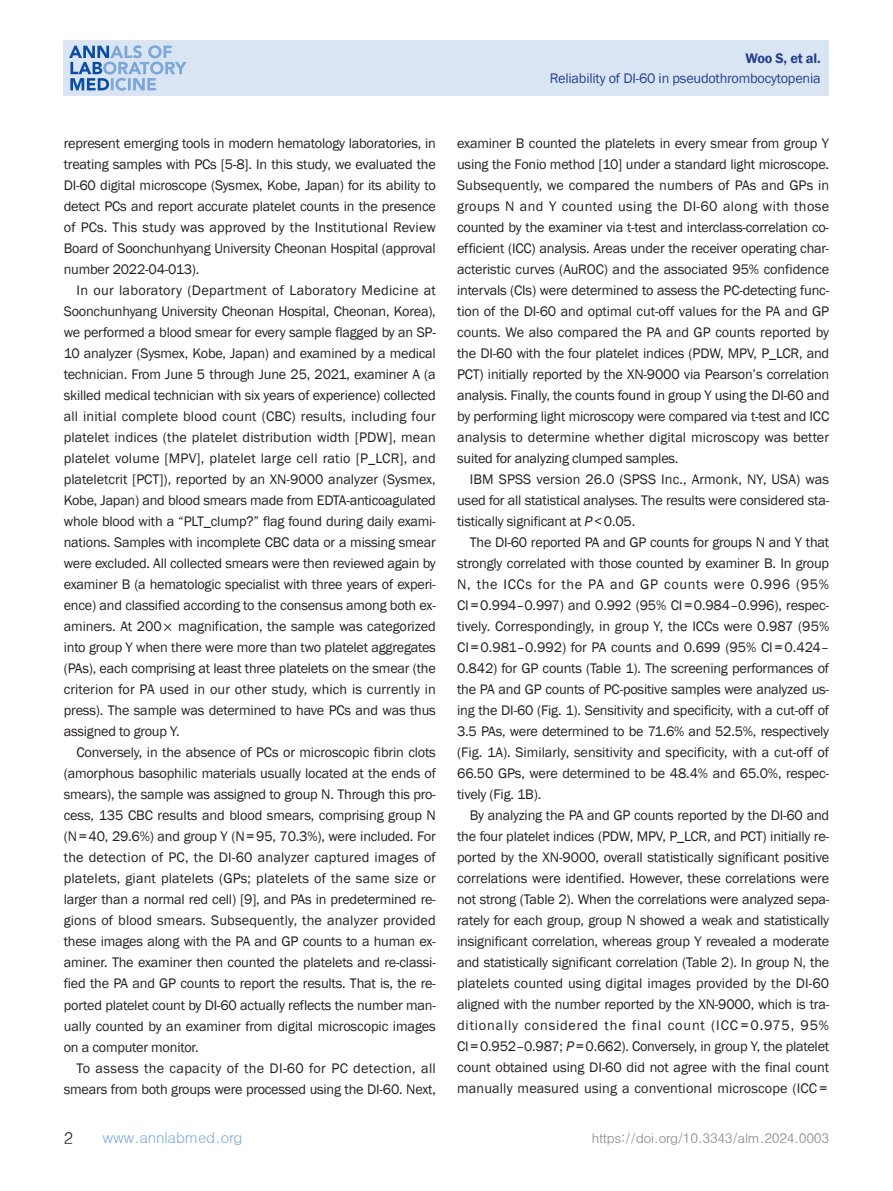
<style>
.page{position:relative;width:893px;height:1191px;background:#fff}
.page>*{position:absolute;margin:0;border:0;box-sizing:border-box;transform-origin:0 0}
.t1{font:16.5px "Dotum";color:#231f20}
.t2{font:15px "Dotum";letter-spacing:-.02em;color:#7ca7d8}
.t3{font:14.25px/21px "Franklin Gothic";letter-spacing:-.015em;color:#231f20;text-align:justify}
.t4{font:14.25px "Franklin Gothic";letter-spacing:-.015em;color:#253f8e}
.t5{font:600 14.25px "Franklin Gothic";letter-spacing:-.015em;color:#253f8e}
.t6{font:13.5px "Dotum";letter-spacing:-.03em;color:#808285}
.s1{font-family:"Myriad Pro"}
.s2{font-style:italic}
</style>
<div class="page">
<div style="left:64px;top:40px;width:765px;height:56px;background:#dae5f4"></div>
<svg style="left:69px;top:45px;width:118px;height:46px"></svg>
<p class="t5" style="left:745px;top:49px;width:77px">Woo S, et al.</p>
<p class="t4" style="left:550px;top:69px;width:272px">Reliability of DI-60 in pseudothrombocytopenia</p>
<p class="t3" style="left:64px;top:133px;width:374px">represent emerging tools in modern hematology laboratories, in treating samples with PCs [5-8]. In this study, we evaluated the DI-60 digital microscope (Sysmex, Kobe, Japan) for its ability to detect PCs and report accurate platelet counts in the presence of PCs. This study was approved by the Institutional Review Board of Soonchunhyang University Cheonan Hospital (approval number 2022-04-013).</p>
<p class="t3" style="left:64px;top:280px;width:374px;text-indent:13px">In our laboratory (Department of Laboratory Medicine at Soonchunhyang University Cheonan Hospital, Cheonan, Korea), we performed a blood smear for every sample flagged by an SP-10 analyzer (Sysmex, Kobe, Japan) and examined by a medical technician. From June 5 through June 25, 2021, examiner A (a skilled medical technician with six years of experience) collected all initial complete blood count (CBC) results, including four platelet indices (the platelet distribution width [PDW], mean platelet volume [MPV], platelet large cell ratio [P_LCR], and plateletcrit [PCT]), reported by an XN-9000 analyzer (Sysmex, Kobe, Japan) and blood smears made from EDTA-anticoagulated whole blood with a “PLT_clump?” flag found during daily exami&shy;nations. Samples with incomplete CBC data or a missing smear were excluded. All collected smears were then reviewed again by examiner B (a hematologic specialist with three years of experi&shy;ence) and classified according to the consensus among both ex&shy;aminers. At 200<span class="s1">×</span> magnification, the sample was categorized into group Y when there were more than two platelet aggregates (PAs), each comprising at least three platelets on the smear (the criterion for PA used in our other study, which is currently in press). The sample was determined to have PCs and was thus assigned to group Y.</p>
<p class="t3" style="left:64px;top:742px;width:374px;text-indent:13px">Conversely, in the absence of PCs or microscopic fibrin clots (amorphous basophilic materials usually located at the ends of smears), the sample was assigned to group N. Through this pro&shy;cess, 135 CBC results and blood smears, comprising group N (N=40, 29.6%) and group Y (N=95, 70.3%), were included. For the detection of PC, the DI-60 analyzer captured images of platelets, giant platelets (GPs; platelets of the same size or larger than a normal red cell) [9], and PAs in predetermined re&shy;gions of blood smears. Subsequently, the analyzer provided these images along with the PA and GP counts to a human ex&shy;aminer. The examiner then counted the platelets and re-classi&shy;fied the PA and GP counts to report the results. That is, the re&shy;ported platelet count by DI-60 actually reflects the number man&shy;ually counted by an examiner from digital microscopic images on a computer monitor.</p>
<p class="t3" style="left:64px;top:1057px;width:374px;text-align:right">To assess the capacity of the DI-60 for PC detection, all smears from both groups were processed using the DI-60. Next,</p>
<p class="t3" style="left:457px;top:133px;width:374px">examiner B counted the platelets in every smear from group Y using the Fonio method [10] under a standard light microscope.<br>Subsequently, we compared the numbers of PAs and GPs in groups N and Y counted using the DI-60 along with those counted by the examiner via t-test and interclass-correlation co&shy;efficient (ICC) analysis. Areas under the receiver operating char&shy;acteristic curves (AuROC) and the associated 95% confidence intervals (CIs) were determined to assess the PC-detecting func&shy;tion of the DI-60 and optimal cut-off values for the PA and GP counts. We also compared the PA and GP counts reported by the DI-60 with the four platelet indices (PDW, MPV, P_LCR, and PCT) initially reported by the XN-9000 via Pearson’s correlation analysis. Finally, the counts found in group Y using the DI-60 and by performing light microscopy were compared via t-test and ICC analysis to determine whether digital microscopy was better suited for analyzing clumped samples.</p>
<p class="t3" style="left:457px;top:469px;width:374px;text-indent:13px">IBM SPSS version 26.0 (SPSS Inc., Armonk, NY, USA) was used for all statistical analyses. The results were considered sta&shy;tistically significant at <span class="s2">P</span>&lt;0.05.</p>
<p class="t3" style="left:457px;top:532px;width:374px;text-indent:13px">The DI-60 reported PA and GP counts for groups N and Y that strongly correlated with those counted by examiner B. In group N, the ICCs for the PA and GP counts were 0.996 (95% CI=0.994–0.997) and 0.992 (95% CI=0.984–0.996), respec&shy;tively. Correspondingly, in group Y, the ICCs were 0.987 (95% CI=0.981–0.992) for PA counts and 0.699 (95% CI=0.424– 0.842) for GP counts (Table 1). The screening performances of the PA and GP counts of PC-positive samples were analyzed us&shy;ing the DI-60 (Fig. 1). Sensitivity and specificity, with a cut-off of 3.5 PAs, were determined to be 71.6% and 52.5%, respectively (Fig. 1A). Similarly, sensitivity and specificity, with a cut-off of 66.50 GPs, were determined to be 48.4% and 65.0%, respec&shy;tively (Fig. 1B).</p>
<p class="t3" style="left:457px;top:805px;width:374px;text-indent:13px">By analyzing the PA and GP counts reported by the DI-60 and the four platelet indices (PDW, MPV, P_LCR, and PCT) initially re&shy;ported by the XN-9000, overall statistically significant positive correlations were identified. However, these correlations were not strong (Table 2). When the correlations were analyzed sepa&shy;rately for each group, group N showed a weak and statistically insignificant correlation, whereas group Y revealed a moderate and statistically significant correlation (Table 2). In group N, the platelets counted using digital images provided by the DI-60 aligned with the number reported by the XN-9000, which is tra&shy;ditionally considered the final count (ICC =0.975, 95% CI=0.952–0.987; <span class="s2">P</span>=0.662). Conversely, in group Y, the platelet count obtained using DI-60 did not agree with the final count manually measured using a conventional microscope (ICC=</p>
<p class="t1" style="left:64px;top:1129px;width:11px">2</p>
<p class="t2" style="left:102px;top:1130px;width:142px">www.annlabmed.org</p>
<p class="t6" style="left:592px;top:1131px;width:239px">https://doi.org/10.3343/alm.2024.0003</p>
</div>
